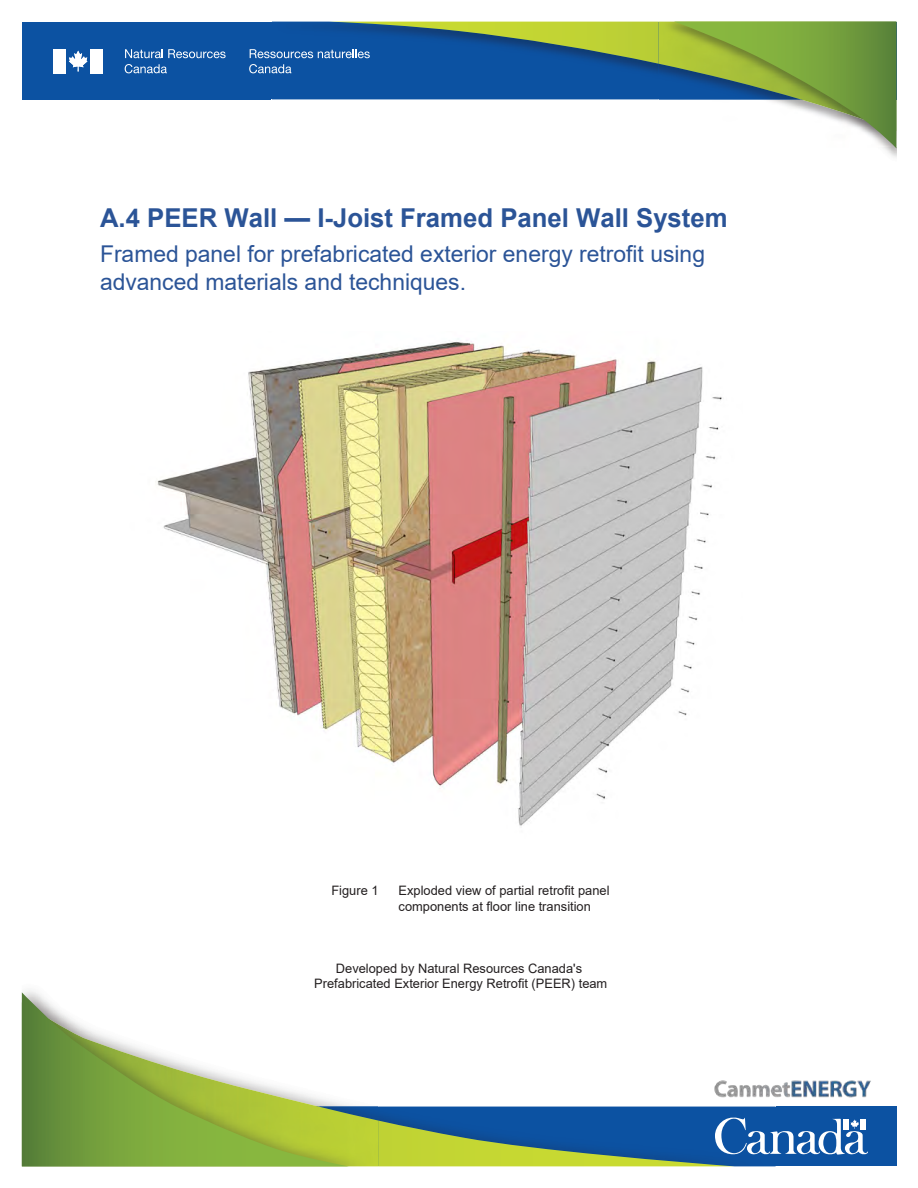
<style>
.page{position:relative;width:918px;height:1188px;background:#fff}
.page>*{position:absolute;margin:0;border:0;box-sizing:border-box;transform-origin:0 0}
.t1{font:700 25.95px "Hjfsxp Arial";color:#2b5497}
.t2{font:23.1px/27.8px "Qhmgnq Arial";color:#2b5497}
.t3{font:13.05px/15.6px "Qhmgnq Arial";color:#231f20}
.t4{font:13.05px "Lkgljx Arial";color:#231f20}
.s1{font-family:"Fknwlh Arial"}
.s2{font-family:"Lkgljx Arial"}
</style>
<div class="page">
<div style="left:22px;top:22px;width:874px;height:77px;background:#0c52a2"></div>
<img style="left:272px;top:73px;width:387px;height:27px">
<img style="left:883px;top:148px;width:13px;height:9px">
<img style="left:659px;top:22px;width:15px;height:78px">
<svg style="left:674px;top:22px;width:222px;height:126px"></svg>
<img style="left:157px;top:341px;width:565px;height:485px">
<div style="left:22px;top:1107px;width:874px;height:59px;background:#0c52a2"></div>
<img style="left:25px;top:990px;width:751px;height:176px">
<img style="left:349px;top:1002px;width:30px;height:119px">
<svg style="left:22px;top:992px;width:327px;height:174px"></svg>
<img style="left:711px;top:1077px;width:160px;height:23px">
<div style="left:54px;top:49px;width:12px;height:24px;background:#fff"></div>
<svg style="left:69px;top:51px;width:18px;height:20px"></svg>
<div style="left:90px;top:49px;width:12px;height:24px;background:#fff"></div>
<svg style="left:249px;top:22px;width:410px;height:51px"></svg>
<svg style="left:125px;top:49px;width:101px;height:9px"></svg>
<svg style="left:125px;top:64px;width:42px;height:9px"></svg>
<svg style="left:379px;top:1110px;width:489px;height:56px"></svg>
<h1 class="t1" style="left:100px;top:200px;width:629px"><span class="s1">A.4</span> PEER Wall — I-Joist Framed Panel Wall System</h1>
<p class="t2" style="left:100px;top:240px;width:607px">Framed panel for prefabricated exterior energy retrofit <span class="s2">using advanced materials and techniques.</span></p>
<p class="t4" style="left:331px;top:882px;width:49px">Figure 1</p>
<p class="t3" style="left:399px;top:883px;width:212px">Exploded view of partial retrofit panel components at floor line transition</p>
<p class="t3" style="left:314px;top:960px;width:295px;text-align:center"><span class="s2">Developed by Natural Resources Canada's<br></span>Prefabricated Exterior Energy Retrofit (PEER) team</p>
</div>
